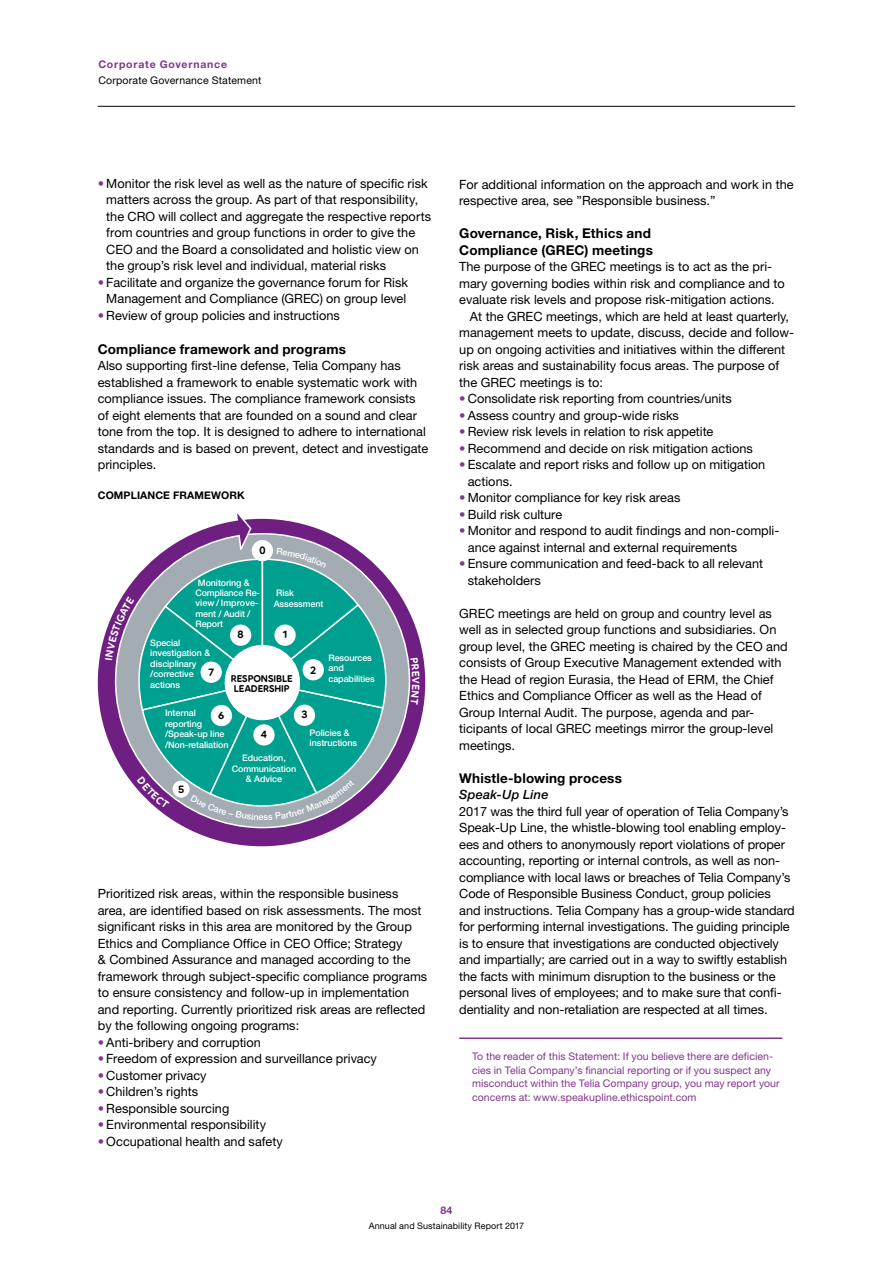
<style>
.page{position:relative;width:893px;height:1263px;background:#fff}
.page>*{position:absolute;margin:0;border:0;box-sizing:border-box;transform-origin:0 0}
.Sub-head2{font:700 13.5px/16.5px "Helvetica Neue LT Std";letter-spacing:.015em;color:#000}
.Bodytext{font:12.75px/16.5px "Helvetica Neue LT Std";color:#000}
.Bodytext_indent{font:12.75px/16.5px "Helvetica Neue LT Std";color:#000}
.Sub-head3{font:italic 500 12.75px "Helvetica Neue LT Std";letter-spacing:.015em;color:#000}
.Box_text{font:10.5px/13.5px "Helvetica Neue LT Std";letter-spacing:.005em;color:#82368c}
.t1{font:10.5px "Helvetica Neue LT Std";letter-spacing:.02em;color:#000}
.t2{font:700 10.5px "Helvetica Neue LT Std";letter-spacing:.075em;color:#82368c}
.t3{font:700 10.5px "Helvetica Neue LT Std";letter-spacing:.01em;color:#000}
.t4{font:10.5px "Pebble";color:#000}
.t5{font:9.75px/9.8px "Pebble";color:#000;text-align:center}
.t6{font:500 9px/10.5px "Helvetica Neue LT Std";letter-spacing:-.01em;color:#fff}
.t7{font:9px "Helvetica Neue LT Std";letter-spacing:.015em;color:#000}
.s1{color:#82368c}
</style>
<div class="page">
<hr style="left:98px;top:106px;width:697px;height:1px;background:#000">
<div style="left:98px;top:519px;width:327px;height:327px;background:#6f1e82;border-radius:50%"></div>
<div style="left:116px;top:534px;width:293px;height:293px;background:#a3acb2;border-radius:50%"></div>
<hr style="left:459px;top:1037px;width:323px;height:2px;background:#82368c">
<svg style="left:410px;top:674px;width:1px;height:13px"></svg>
<svg style="left:105px;top:513px;width:286px;height:307px"></svg>
<p class="t2" style="left:98px;top:58px;width:130px">Corporate Governance</p>
<p class="t1" style="left:98px;top:74px;width:165px">Corporate Governance Statement</p>
<p class="Bodytext" style="left:106px;top:175px;width:326px;text-indent:-9px"><span class="s1">•</span> Monitor the risk level as well as the nature of specific risk matters across the group. As part of that responsibility, the CRO will collect and aggregate the respective reports from countries and group functions in order to give the CEO and the Board a consolidated and holistic view on the group’s risk level and individual, material risks</p>
<p class="Bodytext" style="left:98px;top:274px;width:312px;text-align:center"><span class="s1">•</span> Facilitate and organize the governance forum for Risk<br>Management and Compliance (GREC) on group level</p>
<p class="Bodytext" style="left:98px;top:307px;width:244px"><span class="s1">•</span> Review of group policies and instructions</p>
<p class="Sub-head2" style="left:98px;top:340px;width:250px">Compliance framework and programs</p>
<p class="Bodytext" style="left:98px;top:357px;width:332px">Also supporting first-line defense, Telia Company has established a framework to enable systematic work with compliance issues. The compliance framework consists of eight elements that are founded on a sound and clear tone from the top. It is designed to adhere to international standards and is based on prevent, detect and investigate principles.</p>
<p class="t3" style="left:98px;top:489px;width:148px">COMPLIANCE FRAMEWORK</p>
<p class="t4" style="left:259px;top:544px;width:8px">0</p>
<p class="t6" style="left:196px;top:578px;width:66px;line-height:10.1px">Monitoring &amp;<br>Compliance Re&shy;view / Improve&shy;ment / Audit /<br>Report</p>
<p class="t6" style="left:274px;top:588px;width:51px;line-height:10.1px">Risk<br>Assessment</p>
<p class="t6" style="left:150px;top:637px;width:61px">Special investigation &amp; disciplinary /corrective actions</p>
<p class="t4" style="left:208px;top:665px;width:8px">7</p>
<p class="t4" style="left:238px;top:628px;width:8px">8</p>
<p class="t4" style="left:282px;top:628px;width:8px">1</p>
<p class="t5" style="left:231px;top:674px;width:63px">RESPONSIBLE<br>LEADERSHIP</p>
<p class="t6" style="left:165px;top:708px;width:65px">Internal reporting /Speak-up line /Non-retaliation</p>
<p class="t4" style="left:218px;top:709px;width:8px">6</p>
<p class="t4" style="left:261px;top:728px;width:8px">4</p>
<p class="t4" style="left:310px;top:663px;width:8px">2</p>
<p class="t4" style="left:301px;top:708px;width:8px">3</p>
<p class="t6" style="left:328px;top:652px;width:48px">Resources and capabilities</p>
<p class="t6" style="left:310px;top:727px;width:49px">Policies &amp; instructions</p>
<p class="t4" style="left:178px;top:782px;width:8px">5</p>
<p class="t6" style="left:232px;top:753px;width:66px;text-align:center">Education,<br>Communication &amp; Advice</p>
<p class="t6" style="left:259px;top:811px;width:7px">e</p>
<p class="Bodytext" style="left:98px;top:885px;width:331px">Prioritized risk areas, within the responsible business area, are identified based on risk assessments. The most significant risks in this area are monitored by the Group Ethics and Compliance Office in CEO Office; Strategy<br>&amp; Combined Assurance and managed according to the framework through subject-specific compliance programs to ensure consistency and follow-up in implementation and reporting. Currently prioritized risk areas are reflected by the following ongoing programs:</p>
<p class="Bodytext" style="left:98px;top:1034px;width:165px"><span class="s1">•</span> Anti-bribery and corruption</p>
<p class="Bodytext" style="left:98px;top:1050px;width:281px"><span class="s1">•</span> Freedom of expression and surveillance privacy</p>
<p class="Bodytext" style="left:98px;top:1067px;width:110px"><span class="s1">•</span> Customer privacy</p>
<p class="Bodytext" style="left:98px;top:1083px;width:102px"><span class="s1">•</span> Children’s rights</p>
<p class="Bodytext" style="left:98px;top:1100px;width:133px"><span class="s1">•</span> Responsible sourcing</p>
<p class="Bodytext" style="left:98px;top:1116px;width:170px"><span class="s1">•</span> Environmental responsibility</p>
<p class="Bodytext" style="left:98px;top:1133px;width:187px"><span class="s1">•</span> Occupational health and safety</p>
<p class="Bodytext" style="left:459px;top:176px;width:336px">For additional information on the approach and work in the respective area, see ”Responsible business.”</p>
<p class="Sub-head2" style="left:459px;top:225px;width:195px">Governance, Risk, Ethics and<br>Compliance (GREC) meetings</p>
<p class="Bodytext" style="left:459px;top:258px;width:327px">The purpose of the GREC meetings is to act as the pri&shy;mary governing bodies within risk and compliance and to evaluate risk levels and propose risk-mitigation actions.</p>
<p class="Bodytext_indent" style="left:459px;top:308px;width:336px;text-indent:11px">At the GREC meetings, which are held at least quarterly, management meets to update, discuss, decide and follow&shy;up on ongoing activities and initiatives within the different risk areas and sustainability focus areas. The purpose of the GREC meetings is to:</p>
<p class="Bodytext" style="left:459px;top:390px;width:274px"><span class="s1">•</span> Consolidate risk reporting from countries/units</p>
<p class="Bodytext" style="left:459px;top:407px;width:221px"><span class="s1">•</span> Assess country and group-wide risks</p>
<p class="Bodytext" style="left:459px;top:423px;width:256px"><span class="s1">•</span> Review risk levels in relation to risk appetite</p>
<p class="Bodytext" style="left:459px;top:440px;width:295px"><span class="s1">•</span> Recommend and decide on risk mitigation actions</p>
<p class="Bodytext" style="left:468px;top:456px;width:299px;text-indent:-9px"><span class="s1">•</span> Escalate and report risks and follow up on mitigation actions.</p>
<p class="Bodytext" style="left:459px;top:489px;width:223px"><span class="s1">•</span> Monitor compliance for key risk areas</p>
<p class="Bodytext" style="left:459px;top:506px;width:105px"><span class="s1">•</span> Build risk culture</p>
<p class="Bodytext" style="left:468px;top:522px;width:313px;text-indent:-9px"><span class="s1">•</span> Monitor and respond to audit findings and non-compli&shy;ance against internal and external requirements</p>
<p class="Bodytext" style="left:468px;top:555px;width:297px;text-indent:-9px"><span class="s1">•</span> Ensure communication and feed-back to all relevant stakeholders</p>
<p class="Bodytext" style="left:459px;top:605px;width:330px">GREC meetings are held on group and country level as well as in selected group functions and subsidiaries. On group level, the GREC meeting is chaired by the CEO and consists of Group Executive Management extended with the Head of region Eurasia, the Head of ERM, the Chief Ethics and Compliance Officer as well as the Head of Group Internal Audit. The purpose, agenda and par&shy;ticipants of local GREC meetings mirror the group-level meetings.</p>
<p class="Sub-head2" style="left:459px;top:769px;width:164px">Whistle-blowing process</p>
<p class="Sub-head3" style="left:459px;top:787px;width:91px">Speak-Up Line</p>
<p class="Bodytext" style="left:459px;top:803px;width:337px">2017 was the third full year of operation of Telia Company’s Speak-Up Line, the whistle-blowing tool enabling employ&shy;ees and others to anonymously report violations of proper accounting, reporting or internal controls, as well as non&shy;compliance with local laws or breaches of Telia Company’s Code of Responsible Business Conduct, group policies and instructions. Telia Company has a group-wide standard for performing internal investigations. The guiding principle is to ensure that investigations are conducted objectively and impartially; are carried out in a way to swiftly establish the facts with minimum disruption to the business or the personal lives of employees; and to make sure that confi&shy;dentiality and non-retaliation are respected at all times.</p>
<p class="Box_text" style="left:472px;top:1049px;width:309px">To the reader of this Statement: If you believe there are deficien&shy;cies in Telia Company’s financial reporting or if you suspect any misconduct within the Telia Company group, you may report your concerns at: www.speakupline.ethicspoint.com</p>
<p class="t2" style="left:441px;top:1204px;width:13px">84</p>
<p class="t7" style="left:369px;top:1220px;width:157px">Annual and Sustainability Report 2017</p>
</div>
